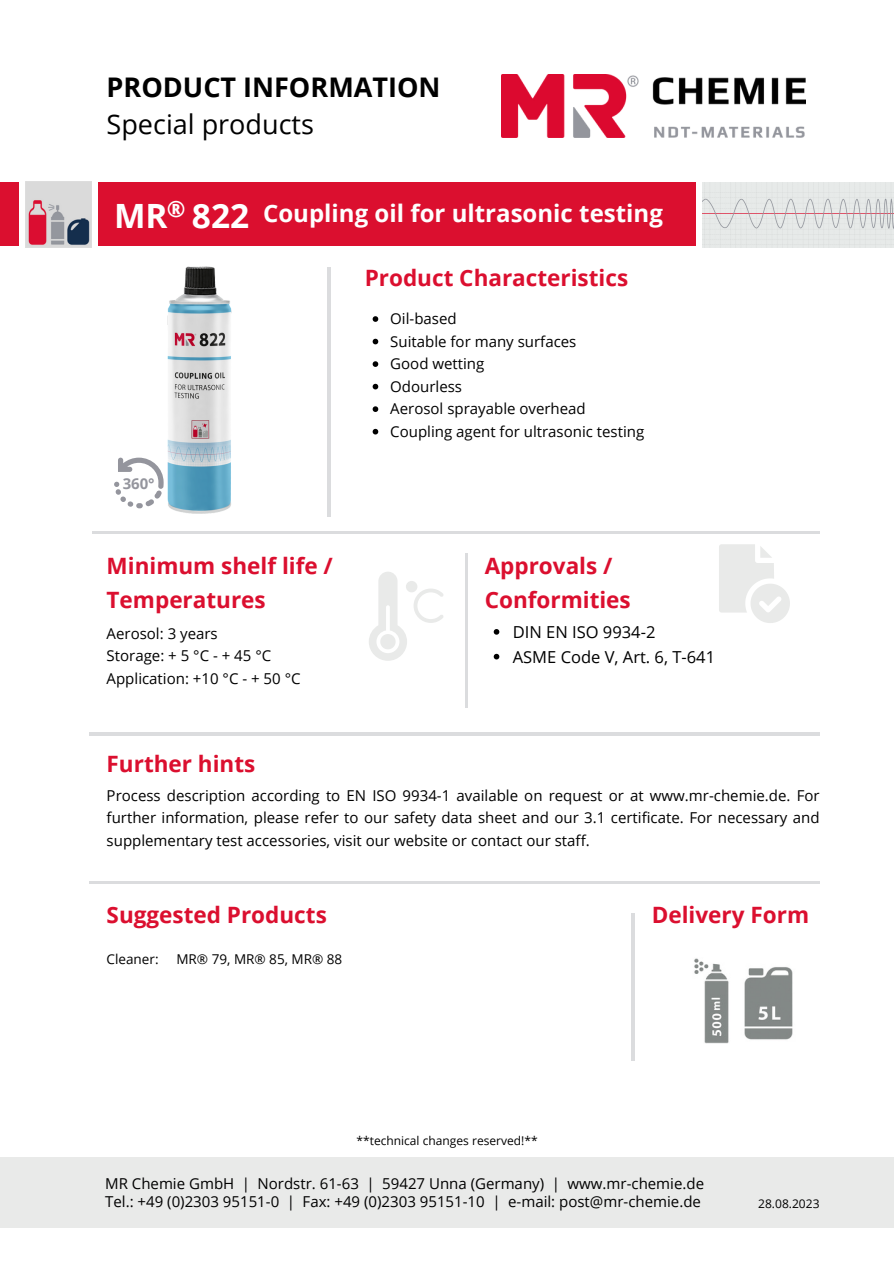
<style>
.page{position:relative;width:894px;height:1264px;background:#fff}
.page>*{position:absolute;margin:0;border:0;box-sizing:border-box;transform-origin:0 0}
.t1{font:700 33.45px "Open Sans";color:#fff}
.t2{font:700 33.45px "Open Sans";color:#fefefe}
.t3{font:700 27px "Open Sans";color:#000}
.t4{font:27px "Open Sans";color:#000}
.t5{font:700 24px "Open Sans";color:#fefefe}
.t6{font:700 22.5px/33.8px "Open Sans";color:#db0f2f}
.t7{font:700 22.5px "Open Sans";color:#fff}
.t8{font:16.5px "Open Sans";color:#000}
.t9{font:15px/22.5px "Open Sans";color:#000;text-align:justify}
.t10{font:700 15px "Open Sans";color:#94959d}
.t11{font:13.5px "Open Sans";color:#000}
.t12{font:12px "Open Sans";color:#000}
</style>
<div class="page">
<hr style="left:89px;top:732px;width:730px;height:3px;background:#94959d">
<hr style="left:92px;top:531px;width:727px;height:3px;background:#94959d">
<hr style="left:89px;top:881px;width:730px;height:2px;background:#94959d">
<hr style="left:328px;top:267px;width:2px;height:249px;background:#94959d">
<hr style="left:465px;top:553px;width:2px;height:154px;background:#94959d">
<img style="left:501px;top:74px;width:304px;height:63px">
<div style="left:98px;top:182px;width:598px;height:64px;background:#db0f2f"></div>
<img style="left:163px;top:266px;width:69px;height:248px">
<div style="left:0;top:1157px;width:893px;height:71px;background:#e9eae9"></div>
<hr style="left:631px;top:913px;width:3px;height:148px;background:#94959d">
<div style="left:406px;top:581px;width:11px;height:11px;background:#e9eae9;border-radius:50%"></div>
<svg style="left:414px;top:589px;width:29px;height:34px"></svg>
<svg style="left:369px;top:572px;width:38px;height:88px"></svg>
<img style="left:702px;top:182px;width:191px;height:66px">
<img style="left:25px;top:181px;width:67px;height:67px">
<div style="left:0;top:182px;width:19px;height:64px;background:#db0f2f"></div>
<svg style="left:372px;top:316px;width:6px;height:6px"></svg>
<svg style="left:372px;top:339px;width:6px;height:5px"></svg>
<svg style="left:372px;top:361px;width:6px;height:6px"></svg>
<svg style="left:372px;top:384px;width:6px;height:5px"></svg>
<svg style="left:372px;top:406px;width:6px;height:6px"></svg>
<svg style="left:372px;top:429px;width:6px;height:5px"></svg>
<svg style="left:719px;top:544px;width:70px;height:79px"></svg>
<svg style="left:493px;top:629px;width:6px;height:5px"></svg>
<svg style="left:493px;top:654px;width:6px;height:5px"></svg>
<img style="left:694px;top:958px;width:35px;height:85px">
<img style="left:744px;top:967px;width:49px;height:73px">
<svg style="left:114px;top:457px;width:49px;height:51px"></svg>
<p class="t3" style="left:107px;top:68px;width:335px">PRODUCT INFORMATION</p>
<p class="t4" style="left:107px;top:105px;width:209px">Special products</p>
<p class="t2" style="left:114px;top:192px;width:55px">MR</p>
<p class="t7" style="left:167px;top:193px;width:20px">®</p>
<p class="t1" style="left:192px;top:192px;width:59px">822</p>
<p class="t5" style="left:263px;top:196px;width:401px">Coupling oil for ultrasonic testing</p>
<p class="t10" style="left:123px;top:473px;width:34px">360°</p>
<p class="t6" style="left:107px;top:549px;width:228px">Minimum shelf life /<br>Temperatures</p>
<p class="t9" style="left:107px;top:621px;width:113px">Aerosol: 3 years</p>
<p class="t9" style="left:107px;top:644px;width:166px">Storage: + 5 °C - + 45 °C</p>
<p class="t9" style="left:107px;top:667px;width:195px">Application: +10 °C - + 50 °C</p>
<p class="t6" style="left:107px;top:746px;width:150px">Further hints</p>
<p class="t6" style="left:364px;top:260px;width:265px">Product Characteristics</p>
<p class="t9" style="left:390px;top:307px;width:68px">Oil-based</p>
<p class="t9" style="left:390px;top:329px;width:187px">Suitable for many surfaces</p>
<p class="t9" style="left:390px;top:352px;width:96px">Good wetting</p>
<p class="t9" style="left:390px;top:374px;width:73px">Odourless</p>
<p class="t9" style="left:390px;top:397px;width:197px">Aerosol sprayable overhead</p>
<p class="t9" style="left:390px;top:419px;width:255px">Coupling agent for ultrasonic testing</p>
<p class="t6" style="left:484px;top:548px;width:147px">Approvals /<br>Conformities</p>
<p class="t8" style="left:512px;top:620px;width:144px">DIN EN ISO 9934-2</p>
<p class="t8" style="left:512px;top:645px;width:204px">ASME Code V, Art. 6, T-641</p>
<p class="t9" style="left:107px;top:783px;width:714px">Process description according to EN ISO 9934-1 available on request or at www.mr-chemie.de. For further information, please refer to our safety data sheet and our 3.1 certificate. For necessary and supplementary test accessories, visit our website or contact our staff.</p>
<p class="t6" style="left:107px;top:897px;width:222px">Suggested Products</p>
<p class="t11" style="left:107px;top:949px;width:53px">Cleaner:</p>
<p class="t11" style="left:176px;top:949px;width:167px">MR® 79, MR® 85, MR® 88</p>
<p class="t12" style="left:356px;top:1132px;width:183px">**technical changes reserved!**</p>
<p class="t6" style="left:651px;top:897px;width:159px">Delivery Form</p>
<p class="t9" style="left:105px;top:1172px;width:600px">MR Chemie GmbH | Nordstr. 61-63 | 59427 Unna (Germany) | www.mr-chemie.de</p>
<p class="t9" style="left:105px;top:1190px;width:597px">Tel.: +49 (0)2303 95151-0 | Fax: +49 (0)2303 95151-10 | e-mail: post@mr-chemie.de</p>
<p class="t12" style="left:758px;top:1194px;width:63px">28.08.2023</p>
</div>
